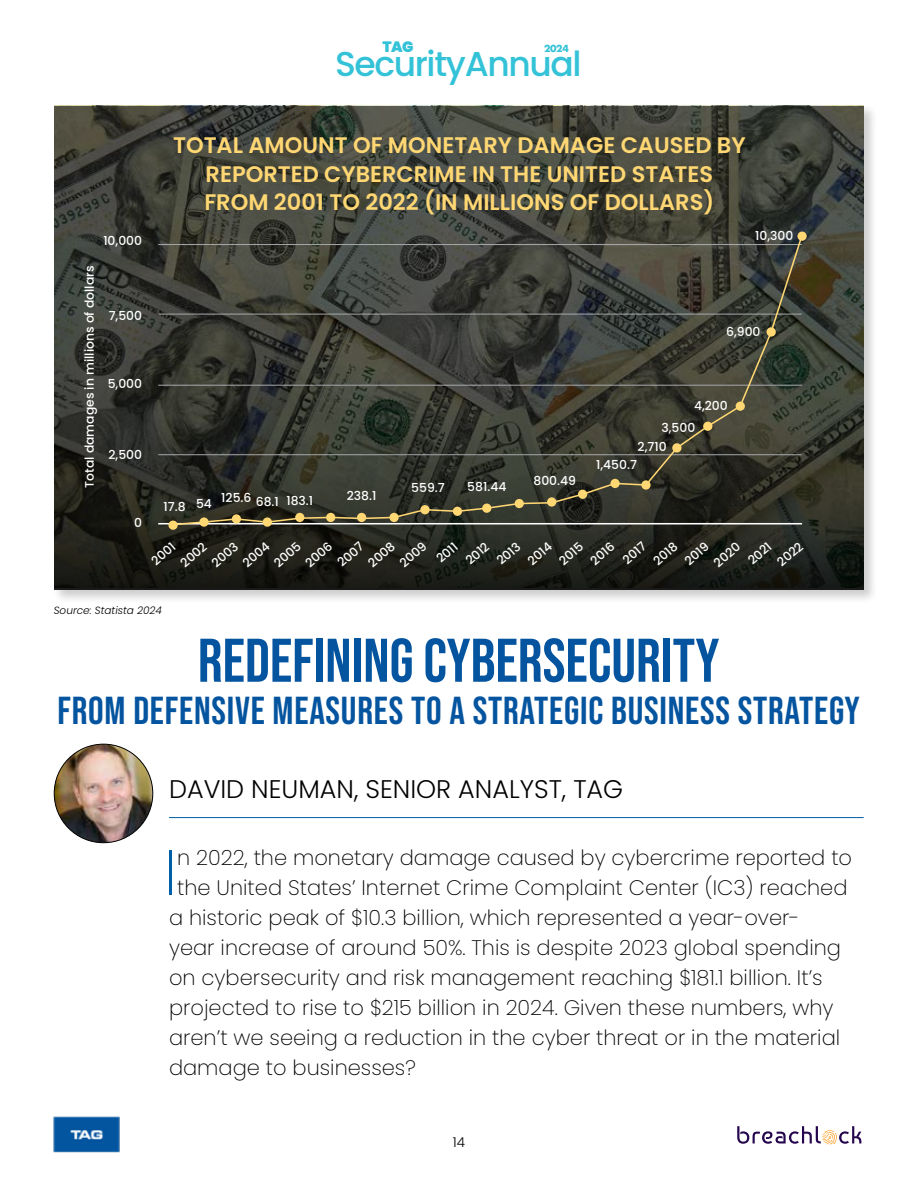
<style>
.page{position:relative;width:918px;height:1188px;background:#fff}
.page>*{position:absolute;margin:0;border:0;box-sizing:border-box;transform-origin:0 0}
.t1{font:200 63.75px "Poppins";color:#005fa7}
.t2{font:61.5px "Bebas Neue";color:#04549f}
.t3{font:39px "Bebas Neue";letter-spacing:.02em;color:#04549f}
.t4{font:500 34.5px "Poppins";letter-spacing:-.04em;color:#33c2d7}
.t5{font:300 25.5px "Poppins";color:#000}
.t6{font:600 22.5px/28.5px "Poppins";color:#ffd773;text-align:center}
.t7{font:200 21px "Poppins";color:#000}
.t8{font:900 15px "Poppins";color:#33c2d7}
.t9{font:300 13.5px "Poppins";color:#000}
.t10{font:500 12.3px "Poppins";color:#fff}
.t11{font:italic 300 10.5px "Poppins";color:#000}
.t12{font:700 9.45px "Futura";color:#33c2d7}
</style>
<div class="page">
<img style="left:53px;top:1116px;width:67px;height:37px">
<svg style="left:737px;top:1126px;width:124px;height:19px"></svg>
<hr style="left:169px;top:817px;width:695px;height:1px;background:#005fa7">
<img style="left:54px;top:744px;width:99px;height:99px;border-radius:49px">
<div style="left:52px;top:104px;width:826px;height:500px;background:#000;opacity:.2"></div>
<svg style="left:54px;top:106px;width:810px;height:484px"></svg>
<hr style="left:158px;top:523px;width:644px;height:1px;background:#fff">
<hr style="left:158px;top:454px;width:644px;height:1px;background:#a7a9ac">
<hr style="left:158px;top:385px;width:644px;height:1px;background:#a7a9ac">
<hr style="left:158px;top:314px;width:644px;height:1px;background:#a7a9ac">
<hr style="left:158px;top:244px;width:644px;height:1px;background:#a7a9ac">
<svg style="left:168px;top:521px;width:10px;height:9px"></svg>
<svg style="left:797px;top:232px;width:10px;height:9px"></svg>
<svg style="left:171px;top:234px;width:633px;height:292px"></svg>
<p class="t8" style="left:383px;top:38px;width:32px">TAG</p>
<p class="t12" style="left:544px;top:41px;width:26px">2024</p>
<h3 class="t4" style="left:335px;top:44px;width:248px">Security Annual</h3>
<p class="t10" style="left:103px;top:234px;width:40px">10,000</p>
<p class="t10" style="left:83px;top:488px;width:224px;rotate:-90deg">Total damages in millions of dollars</p>
<p class="t10" style="left:109px;top:308px;width:35px">7,500</p>
<p class="t10" style="left:108px;top:376px;width:36px">5,000</p>
<p class="t10" style="left:108px;top:447px;width:35px">2,500</p>
<p class="t10" style="left:134px;top:515px;width:9px">0</p>
<p class="t6" style="left:173px;top:131px;width:574px">TOTAL AMOUNT OF MONETARY DAMAGE CAUSED BY<br>REPORTED CYBERCRIME IN THE UNITED STATES<br>FROM 2001 TO 2022 (IN MILLIONS OF DOLLARS)</p>
<p class="t10" style="left:755px;top:229px;width:40px">10,300</p>
<p class="t10" style="left:726px;top:325px;width:36px">6,900</p>
<p class="t10" style="left:694px;top:399px;width:35px">4,200</p>
<p class="t10" style="left:661px;top:421px;width:35px">3,500</p>
<p class="t10" style="left:638px;top:439px;width:31px">2,710</p>
<p class="t10" style="left:164px;top:499px;width:50px">17.8 54</p>
<p class="t10" style="left:221px;top:493px;width:93px">125.6 68.1 183.1</p>
<p class="t10" style="left:347px;top:489px;width:31px">238.1</p>
<p class="t10" style="left:411px;top:481px;width:35px">559.7</p>
<p class="t10" style="left:467px;top:479px;width:41px">581.44</p>
<p class="t10" style="left:533px;top:473px;width:44px">800.49</p>
<p class="t10" style="left:596px;top:458px;width:42px">1,450.7</p>
<p class="t10" style="left:149px;top:557px;width:29px;rotate:-41deg">2001</p>
<p class="t10" style="left:178px;top:559px;width:32px;rotate:-41deg">2002</p>
<p class="t10" style="left:209px;top:559px;width:32px;rotate:-41deg">2003</p>
<p class="t10" style="left:240px;top:560px;width:32px;rotate:-41deg">2004</p>
<p class="t10" style="left:271px;top:559px;width:32px;rotate:-41deg">2005</p>
<p class="t10" style="left:303px;top:559px;width:32px;rotate:-41deg">2006</p>
<p class="t10" style="left:335px;top:559px;width:31px;rotate:-41deg">2007</p>
<p class="t10" style="left:365px;top:559px;width:32px;rotate:-41deg">2008</p>
<p class="t10" style="left:397px;top:559px;width:32px;rotate:-41deg">2009</p>
<p class="t10" style="left:434px;top:555px;width:25px;rotate:-41deg">2011</p>
<p class="t10" style="left:463px;top:557px;width:28px;rotate:-41deg">2012</p>
<p class="t10" style="left:494px;top:557px;width:28px;rotate:-41deg">2013</p>
<p class="t10" style="left:525px;top:557px;width:29px;rotate:-41deg">2014</p>
<p class="t10" style="left:556px;top:557px;width:29px;rotate:-41deg">2015</p>
<p class="t10" style="left:588px;top:557px;width:29px;rotate:-41deg">2016</p>
<p class="t10" style="left:620px;top:556px;width:28px;rotate:-41deg">2017</p>
<p class="t10" style="left:651px;top:557px;width:29px;rotate:-41deg">2018</p>
<p class="t10" style="left:682px;top:557px;width:29px;rotate:-41deg">2019</p>
<p class="t10" style="left:711px;top:559px;width:32px;rotate:-41deg">2020</p>
<p class="t10" style="left:745px;top:557px;width:28px;rotate:-41deg">2021</p>
<p class="t10" style="left:774px;top:558px;width:31px;rotate:-41deg">2022</p>
<p class="t11" style="left:54px;top:604px;width:110px">Source: Statista 2024</p>
<h2 class="t2" style="left:198px;top:626px;width:523px">REDEFINING CYBERSECURITY</h2>
<h3 class="t3" style="left:57px;top:688px;width:804px">FROM DEFENSIVE MEASURES TO A STRATEGIC BUSINESS STRATEGY</h3>
<p class="t5" style="left:169px;top:774px;width:456px">DAVID NEUMAN, SENIOR ANALYST, TAG</p>
<h1 class="t1" style="left:164px;top:836px;width:15px">I</h1>
<p class="t7" style="left:177px;top:846px;width:676px">n 2022, the monetary damage caused by cybercrime reported to</p>
<p class="t7" style="left:177px;top:876px;width:672px">the United States’ Internet Crime Complaint Center (IC3) reached</p>
<p class="t7" style="left:169px;top:906px;width:632px">a historic peak of $10.3 billion, which represented a year-over-</p>
<p class="t7" style="left:169px;top:936px;width:673px">year increase of around 50%. This is despite 2023 global spending</p>
<p class="t7" style="left:169px;top:966px;width:655px">on cybersecurity and risk management reaching $181.1 billion. It’s</p>
<p class="t7" style="left:169px;top:996px;width:666px">projected to rise to $215 billion in 2024. Given these numbers, why</p>
<p class="t7" style="left:169px;top:1026px;width:673px">aren’t we seeing a reduction in the cyber threat or in the material</p>
<p class="t7" style="left:169px;top:1056px;width:248px">damage to businesses?</p>
<p class="t9" style="left:453px;top:1134px;width:14px">14</p>
</div>
